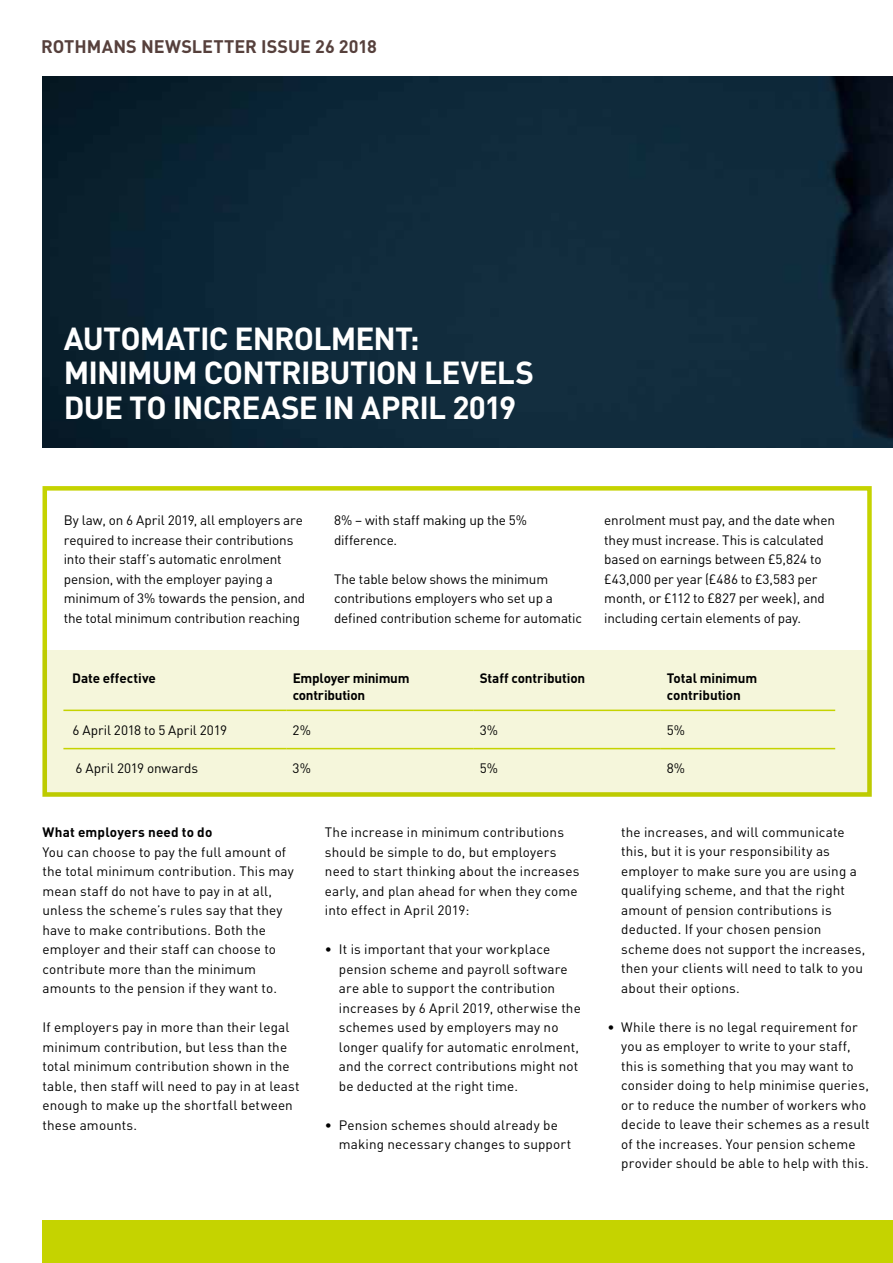
<style>
.page{position:relative;width:893px;height:1263px;background:#fff}
.page>*{position:absolute;margin:0;border:0;box-sizing:border-box;transform-origin:0 0}
.t1{font:700 31.5px/34.5px "DIN";letter-spacing:-.025em;color:#fff}
.t2{font:700 18px "DIN";color:#56403c}
.t3{font:13.5px/19.5px "DIN";letter-spacing:.01em;color:#000}
.t4{font:13.5px/19.5px "DIN";letter-spacing:-.01em;color:#000}
.t5{font:700 13.5px/16.5px "DIN";letter-spacing:-.01em;color:#000}
.t6{font:700 13.5px "DIN";letter-spacing:.015em;color:#000}
</style>
<div class="page">
<div style="left:43px;top:651px;width:829px;height:146px;background:#f5f6db"></div>
<div style="left:43px;top:1220px;width:850px;height:43px;background:#c5d300"></div>
<div style="left:43px;top:486px;width:829px;height:311px;border:4px solid #c5d300"></div>
<hr style="left:63px;top:710px;width:224px;height:1px;background:#c5d300">
<hr style="left:287px;top:710px;width:187px;height:1px;background:#c5d300">
<hr style="left:474px;top:710px;width:187px;height:1px;background:#c5d300">
<hr style="left:661px;top:710px;width:174px;height:1px;background:#c5d300">
<hr style="left:63px;top:748px;width:224px;height:1px;background:#c5d300">
<hr style="left:287px;top:748px;width:187px;height:1px;background:#c5d300">
<hr style="left:474px;top:748px;width:187px;height:1px;background:#c5d300">
<hr style="left:661px;top:748px;width:174px;height:1px;background:#c5d300">
<img style="left:43px;top:77px;width:850px;height:370px">
<h2 class="t2" style="left:41px;top:35px;width:337px">ROTHMANS NEWSLETTER ISSUE 26 2018</h2>
<h1 class="t1" style="left:64px;top:320px;width:472px">AUTOMATIC ENROLMENT:<br>MINIMUM CONTRIBUTION LEVELS<br>DUE TO INCREASE IN APRIL 2019</h1>
<p class="t4" style="left:64px;top:510px;width:243px">By law, on 6 April 2019, all employers are required to increase their contributions into their staff’s automatic enrolment pension, with the employer paying a minimum of 3% towards the pension, and the total minimum contribution reaching</p>
<p class="t4" style="left:334px;top:510px;width:195px">8% – with staff making up the 5% difference.</p>
<p class="t4" style="left:334px;top:569px;width:250px">The table below shows the minimum contributions employers who set up a defined contribution scheme for automatic</p>
<p class="t4" style="left:604px;top:510px;width:232px">enrolment must pay, and the date when they must increase. This is calculated based on earnings between £5,824 to £43,000 per year (£486 to £3,583 per month, or £112 to £827 per week), and including certain elements of pay.</p>
<p class="t5" style="left:72px;top:669px;width:85px">Date effective</p>
<p class="t5" style="left:293px;top:669px;width:118px">Employer minimum contribution</p>
<p class="t5" style="left:480px;top:669px;width:107px">Staff contribution</p>
<p class="t5" style="left:667px;top:669px;width:92px">Total minimum contribution</p>
<p class="t3" style="left:73px;top:720px;width:156px">6 April 2018 to 5 April 2019</p>
<p class="t3" style="left:293px;top:720px;width:20px">2%</p>
<p class="t3" style="left:480px;top:720px;width:20px">3%</p>
<p class="t3" style="left:667px;top:720px;width:20px">5%</p>
<p class="t3" style="left:76px;top:758px;width:124px">6 April 2019 onwards</p>
<p class="t3" style="left:293px;top:758px;width:20px">3%</p>
<p class="t3" style="left:480px;top:758px;width:20px">5%</p>
<p class="t3" style="left:667px;top:758px;width:20px">8%</p>
<p class="t6" style="left:43px;top:823px;width:171px">What employers need to do</p>
<p class="t3" style="left:43px;top:842px;width:253px">You can choose to pay the full amount of the total minimum contribution. This may mean staff do not have to pay in at all, unless the scheme’s rules say that they have to make contributions. Both the employer and their staff can choose to contribute more than the minimum amounts to the pension if they want to.</p>
<p class="t3" style="left:43px;top:1017px;width:259px">If employers pay in more than their legal minimum contribution, but less than the total minimum contribution shown in the table, then staff will need to pay in at least enough to make up the shortfall between these amounts.</p>
<p class="t3" style="left:325px;top:822px;width:256px">The increase in minimum contributions should be simple to do, but employers need to start thinking about the increases early, and plan ahead for when they come into effect in April 2019:</p>
<p class="t3" style="left:339px;top:939px;width:243px;text-indent:-14px">• It is important that your workplace pension scheme and payroll software are able to support the contribution increases by 6 April 2019, otherwise the schemes used by employers may no longer qualify for automatic enrolment, and the correct contributions might not be deducted at the right time.</p>
<p class="t3" style="left:339px;top:1115px;width:234px;text-indent:-14px">• Pension schemes should already be making necessary changes to support</p>
<p class="t3" style="left:621px;top:822px;width:246px">the increases, and will communicate this, but it is your responsibility as employer to make sure you are using a qualifying scheme, and that the right amount of pension contributions is deducted. If your chosen pension scheme does not support the increases, then your clients will need to talk to you about their options.</p>
<p class="t3" style="left:621px;top:1017px;width:250px;text-indent:-14px">• While there is no legal requirement for you as employer to write to your staff, this is something that you may want to consider doing to help minimise queries, or to reduce the number of workers who decide to leave their schemes as a result of the increases. Your pension scheme provider should be able to help with this.</p>
</div>
